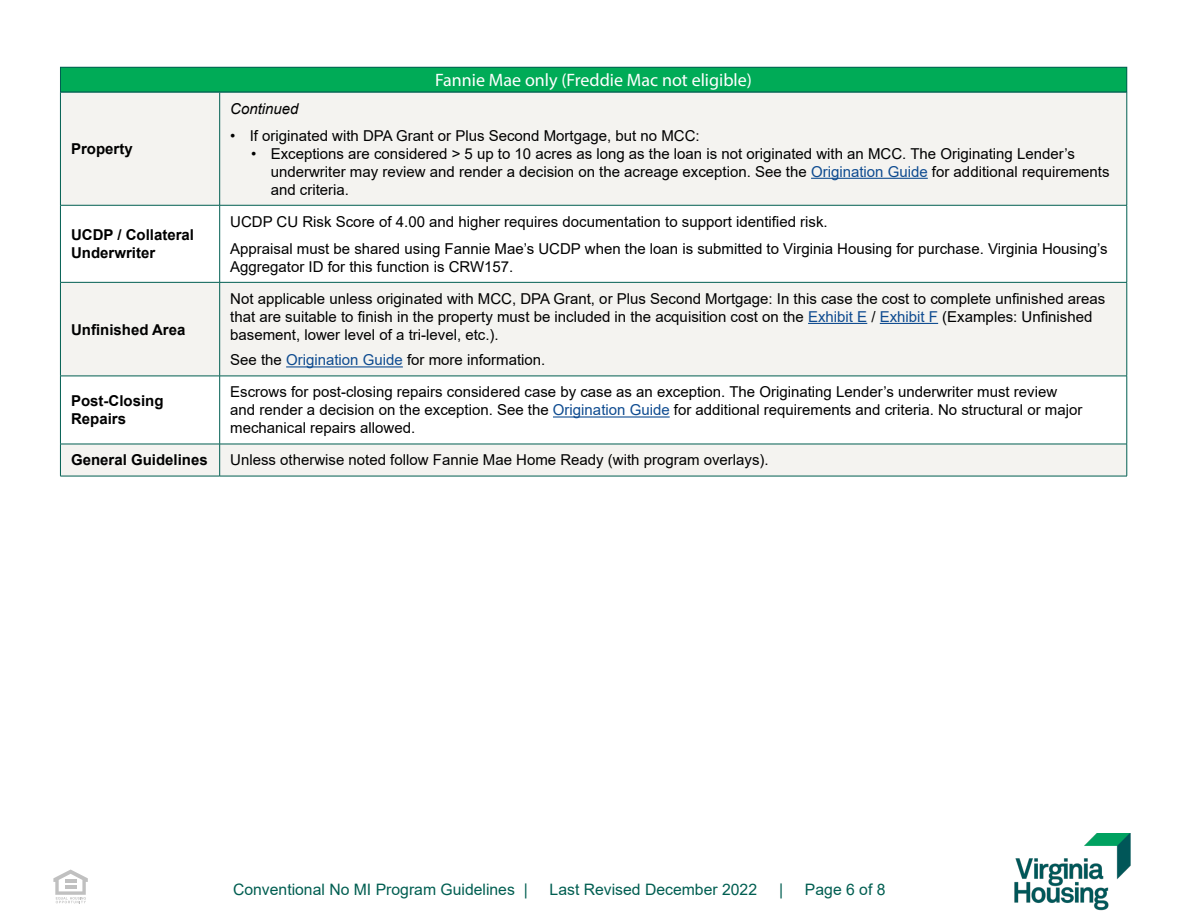
<style>
.page{position:relative;width:1188px;height:918px;background:#fff}
.page>*{position:absolute;margin:0;border:0;box-sizing:border-box;transform-origin:0 0}
.t1{font:18px "Myriad Pro";color:#fff}
.t2{font:15.75px "Arial";color:#005e51}
.t3{font:15px/18px "Arial";color:#000}
.t4{font:700 15px/18px "Arial";color:#000}
.t5{font:italic 15px "Arial";color:#000}
.s1{color:#0e4b90}
</style>
<div class="page">
<div style="left:60px;top:67px;width:1067px;height:25px;background:#00ab57"></div>
<div style="left:60px;top:67px;width:1067px;height:25px;border:1px solid #005e51"></div>
<img style="left:1014px;top:833px;width:117px;height:78px">
<svg style="left:53px;top:870px;width:35px;height:33px"></svg>
<svg style="left:61px;top:93px;width:1066px;height:383px;fill:#f4f3f0"></svg>
<hr style="left:60px;top:92px;width:160px;height:1px;background:#005e51">
<hr style="left:60px;top:92px;width:1px;height:113px;background:#005e51">
<hr style="left:220px;top:92px;width:907px;height:1px;background:#005e51">
<hr style="left:219px;top:92px;width:1px;height:113px;background:#005e51">
<hr style="left:1127px;top:92px;width:1px;height:113px;background:#005e51">
<hr style="left:60px;top:205px;width:160px;height:1px;background:#005e51">
<hr style="left:60px;top:205px;width:1px;height:77px;background:#005e51">
<hr style="left:220px;top:205px;width:907px;height:1px;background:#005e51">
<hr style="left:219px;top:205px;width:1px;height:77px;background:#005e51">
<hr style="left:1127px;top:205px;width:1px;height:77px;background:#005e51">
<hr style="left:60px;top:282px;width:160px;height:1px;background:#005e51">
<hr style="left:60px;top:283px;width:1px;height:93px;background:#005e51">
<hr style="left:220px;top:282px;width:907px;height:1px;background:#005e51">
<hr style="left:219px;top:283px;width:1px;height:93px;background:#005e51">
<hr style="left:1127px;top:283px;width:1px;height:93px;background:#005e51">
<hr style="left:60px;top:376px;width:160px;height:1px;background:#005e51">
<hr style="left:60px;top:376px;width:1px;height:68px;background:#005e51">
<hr style="left:220px;top:376px;width:907px;height:1px;background:#005e51">
<hr style="left:219px;top:376px;width:1px;height:68px;background:#005e51">
<hr style="left:1127px;top:376px;width:1px;height:68px;background:#005e51">
<hr style="left:60px;top:444px;width:160px;height:1px;background:#005e51">
<hr style="left:60px;top:444px;width:1px;height:32px;background:#005e51">
<hr style="left:220px;top:444px;width:907px;height:1px;background:#005e51">
<hr style="left:219px;top:444px;width:1px;height:32px;background:#005e51">
<hr style="left:1127px;top:444px;width:1px;height:32px;background:#005e51">
<hr style="left:60px;top:476px;width:160px;height:1px;background:#005e51">
<hr style="left:220px;top:476px;width:907px;height:1px;background:#005e51">
<hr style="left:811px;top:178px;width:117px;height:1px;background:#0e4b90">
<hr style="left:808px;top:323px;width:59px;height:1px;background:#0e4b90">
<hr style="left:880px;top:323px;width:58px;height:1px;background:#0e4b90">
<hr style="left:286px;top:366px;width:117px;height:1px;background:#0e4b90">
<hr style="left:553px;top:416px;width:117px;height:2px;background:#0e4b90">
<p class="t4" style="left:71px;top:140px;width:63px">Property</p>
<p class="t4" style="left:71px;top:226px;width:125px">UCDP / Collateral<br>Underwriter</p>
<p class="t4" style="left:71px;top:320px;width:116px">Unfinished Area</p>
<p class="t1" style="left:435px;top:69px;width:318px">Fannie Mae only (Freddie Mac not eligible)</p>
<p class="t5" style="left:230px;top:99px;width:70px">Continued</p>
<p class="t3" style="left:230px;top:126px;width:471px">• If originated with DPA Grant or Plus Second Mortgage, but no MCC:</p>
<p class="t3" style="left:271px;top:144px;width:840px;text-indent:-20px">• Exceptions are considered &gt; 5 up to 10 acres as long as the loan is not originated with an MCC. The Originating Lender’s underwriter may review and render a decision on the acreage exception. See the <span class="s1">Origination Guide</span> for additional requirements and criteria.</p>
<p class="t3" style="left:230px;top:208px;width:879px;line-height:27px">UCDP CU Risk Score of 4.00 and higher requires documentation to support identified risk.<br>Appraisal must be shared using Fannie Mae’s UCDP when the loan is submitted to Virginia Housing for purchase. Virginia Housing’s</p>
<p class="t3" style="left:230px;top:257px;width:285px">Aggregator ID for this function is CRW157.</p>
<p class="t3" style="left:230px;top:289px;width:877px">Not applicable unless originated with MCC, DPA Grant, or Plus Second Mortgage: In this case the cost to complete unfinished areas that are suitable to finish in the property must be included in the acquisition cost on the <span class="s1">Exhibit E</span> / <span class="s1">Exhibit F</span> (Examples: Unfinished basement, lower level of a tri-level, etc.).</p>
<p class="t3" style="left:230px;top:351px;width:317px">See the <span class="s1">Origination Guide</span> for more information.</p>
<p class="t4" style="left:71px;top:392px;width:94px">Post-Closing<br>Repairs</p>
<p class="t3" style="left:230px;top:383px;width:854px">Escrows for post-closing repairs considered case by case as an exception. The Originating Lender’s underwriter must review and render a decision on the exception. See the <span class="s1">Origination Guide</span> for additional requirements and criteria. No structural or major mechanical repairs allowed.</p>
<p class="t4" style="left:71px;top:451px;width:138px">General Guidelines</p>
<p class="t3" style="left:230px;top:451px;width:540px">Unless otherwise noted follow Fannie Mae Home Ready (with program overlays).</p>
<p class="t2" style="left:233px;top:879px;width:296px">Conventional No MI Program Guidelines |</p>
<p class="t2" style="left:550px;top:879px;width:209px">Last Revised December 2022</p>
<p class="t2" style="left:779px;top:879px;width:6px">|</p>
<p class="t2" style="left:805px;top:879px;width:82px">Page 6 of 8</p>
</div>
